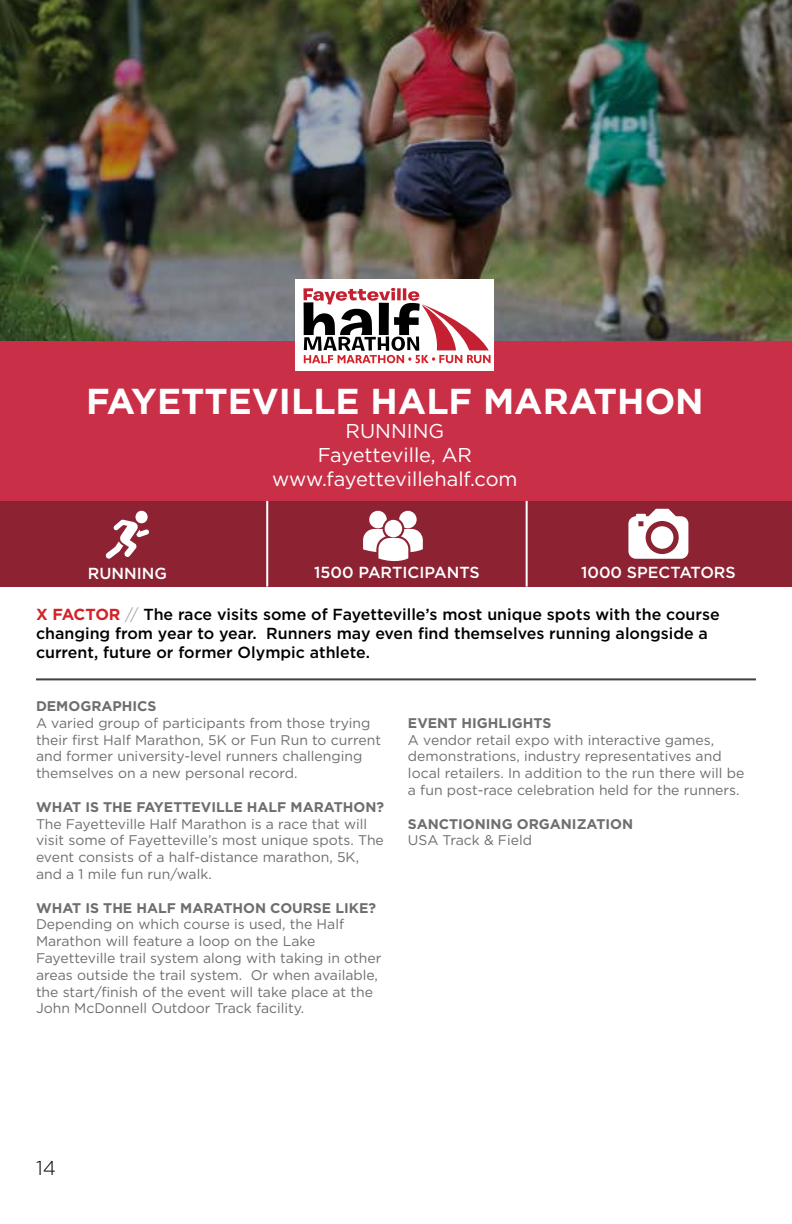
<style>
.page{position:relative;width:792px;height:1224px;background:#fff}
.page>*{position:absolute;margin:0;border:0;box-sizing:border-box;transform-origin:0 0}
.t1{font:700 36px "Gotham";color:#fff}
.t2{font:20px/24px "Gotham";color:#fff;text-align:center}
.t3{font:300 20px "Gotham";color:#000}
.t4{font:500 16px/19.2px "Gotham";color:#000}
.t5{font:500 16px "Gotham";color:#fff}
.t6{font:14px/16.8px "Gotham";color:#6e6e70}
.t7{font:700 14px "Gotham";color:#6e6e70}
.s1{font-weight:700;color:#d2232a}
.s2{font-weight:400;color:#adadad}
</style>
<div class="page">
<img style="left:0;top:0;width:792px;height:341px">
<div style="left:0;top:341px;width:792px;height:246px;background:#c93047"></div>
<div style="left:0;top:501px;width:792px;height:86px;background:#8d2233"></div>
<svg style="left:363px;top:511px;width:60px;height:50px"></svg>
<svg style="left:628px;top:509px;width:60px;height:50px"></svg>
<hr style="left:526px;top:501px;width:2px;height:86px;background:#fff">
<hr style="left:266px;top:501px;width:2px;height:86px;background:#fff">
<div style="left:296px;top:279px;width:198px;height:91px;background:#fff"></div>
<hr style="left:36px;top:678px;width:720px;height:2px;background:#414042">
<div style="left:135px;top:511px;width:13px;height:12px;background:#fff;border-radius:50%"></div>
<svg style="left:105px;top:520px;width:44px;height:39px"></svg>
<svg style="left:303px;top:288px;width:188px;height:75px"></svg>
<h1 class="t1" style="left:86px;top:377px;width:619px">FAYETTEVILLE HALF MARATHON</h1>
<h2 class="t2" style="left:272px;top:418px;width:247px">RUNNING<br>Fayetteville, AR www.fayettevillehalf.com</h2>
<p class="t5" style="left:314px;top:562px;width:167px">1500 PARTICIPANTS</p>
<p class="t5" style="left:581px;top:562px;width:156px">1000 SPECTATORS</p>
<p class="t4" style="left:36px;top:605px;width:685px"><span class="s1">X FACTOR</span> <span class="s2">//</span> The race visits some of Fayetteville’s most unique spots with the course changing from year to year. Runners may even find themselves running alongside a current, future or former Olympic athlete.</p>
<p class="t5" style="left:88px;top:563px;width:81px">RUNNING</p>
<p class="t7" style="left:36px;top:697px;width:122px">DEMOGRAPHICS</p>
<p class="t6" style="left:36px;top:714px;width:347px">A varied group of participants from those trying their first Half Marathon, 5K or Fun Run to current and former university-level runners challenging themselves on a new personal record.</p>
<p class="t7" style="left:36px;top:798px;width:350px">WHAT IS THE FAYETTEVILLE HALF MARATHON?</p>
<p class="t6" style="left:36px;top:815px;width:349px">The Fayetteville Half Marathon is a race that will visit some of Fayetteville’s most unique spots. The event consists of a half-distance marathon, 5K, and a 1 mile fun run/walk.</p>
<p class="t7" style="left:36px;top:898px;width:342px">WHAT IS THE HALF MARATHON COURSE LIKE?</p>
<p class="t6" style="left:36px;top:916px;width:347px">Depending on which course is used, the Half Marathon will feature a loop on the Lake Fayetteville trail system along with taking in other areas outside the trail system. Or when available, the start/finish of the event will take place at the John McDonnell Outdoor Track facility.</p>
<p class="t7" style="left:408px;top:714px;width:145px">EVENT HIGHLIGHTS</p>
<p class="t6" style="left:408px;top:731px;width:338px">A vendor retail expo with interactive games, demonstrations, industry representatives and local retailers. In addition to the run there will be a fun post-race celebration held for the runners.</p>
<p class="t7" style="left:408px;top:814px;width:227px">SANCTIONING ORGANIZATION</p>
<p class="t6" style="left:408px;top:832px;width:126px">USA Track &amp; Field</p>
<h2 class="t3" style="left:36px;top:1155px;width:21px">14</h2>
</div>
